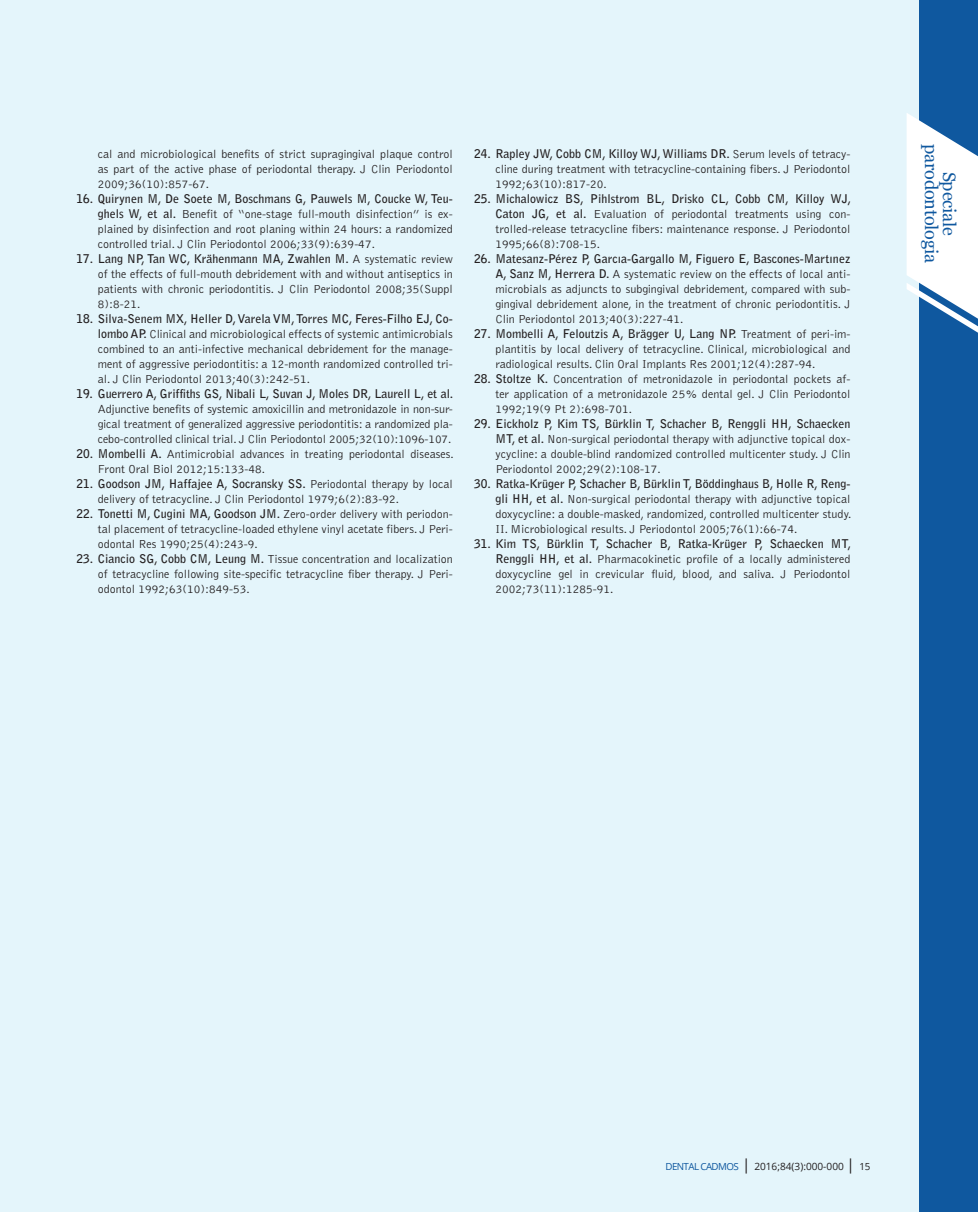
<style>
.page{position:relative;width:978px;height:1212px;background:#e4f5fb}
.page>*{position:absolute;margin:0;border:0;box-sizing:border-box;transform-origin:0 0}
.t1{font:18px/18px "Georgia";letter-spacing:-.01em;color:#0f589f;text-align:center}
.t2{font:300 12px/15px "Bell Gothic Std";color:#231f20;text-align:justify}
.t3{font:700 12px "Bell Gothic Std";letter-spacing:-.01em;color:#231f20}
.t4{font:10.05px "Open Sans";color:#231f20}
.s1{font-weight:700}
.s2{font-size:9.75px;color:#0f589f}
.s3{font-size:15.15px}
.s4{font-size:9.75px}
</style>
<div class="page">
<div style="left:919px;top:0;width:59px;height:1212px;background:#0f589f"></div>
<svg style="left:907px;top:113px;width:71px;height:220px"></svg>
<p class="t2" style="left:98px;top:147px;width:357px">cal and microbiological benefits of strict supragingival plaque control as part of the active phase of periodontal therapy. J Clin Periodontol 2009;36(10):857-67.</p>
<p class="t2" style="left:98px;top:192px;width:357px;text-indent:-21px"><span class="s1">16. Quirynen M, De Soete M, Boschmans G, Pauwels M, Coucke W, Teu&shy;ghels W, et al.</span> Benefit of “one-stage full-mouth disinfection” is ex&shy;plained by disinfection and root planing within 24 hours: a randomized controlled trial. J Clin Periodontol 2006;33(9):639-47.</p>
<p class="t2" style="left:98px;top:252px;width:357px;text-indent:-21px"><span class="s1">17. Lang NP, Tan WC, Krähenmann MA, Zwahlen M.</span> A systematic review of the effects of full-mouth debridement with and without antiseptics in patients with chronic periodontitis. J Clin Periodontol 2008;35(Suppl 8):8-21.</p>
<p class="t2" style="left:98px;top:312px;width:357px;text-indent:-21px"><span class="s1">18. Silva-Senem MX, Heller D, Varela VM, Torres MC, Feres-Filho EJ, Co&shy;lombo AP.</span> Clinical and microbiological effects of systemic antimicrobials combined to an anti-infective mechanical debridement for the manage&shy;ment of aggressive periodontitis: a 12-month randomized controlled tri&shy;al. J Clin Periodontol 2013;40(3):242-51.</p>
<p class="t3" style="left:77px;top:386px;width:378px">19. Guerrero A, Griffiths GS, Nibali L, Suvan J, Moles DR, Laurell L, et al.</p>
<p class="t2" style="left:98px;top:402px;width:357px">Adjunctive benefits of systemic amoxicillin and metronidazole in non-sur&shy;gical treatment of generalized aggressive periodontitis: a randomized pla&shy;cebo-controlled clinical trial. J Clin Periodontol 2005;32(10):1096-107.</p>
<p class="t2" style="left:98px;top:447px;width:357px;text-indent:-21px"><span class="s1">20. Mombelli A.</span> Antimicrobial advances in treating periodontal diseases.<br>Front Oral Biol 2012;15:133-48.</p>
<p class="t2" style="left:98px;top:477px;width:357px;text-indent:-21px"><span class="s1">21. Goodson JM, Haffajee A, Socransky SS.</span> Periodontal therapy by local delivery of tetracycline. J Clin Periodontol 1979;6(2):83-92.</p>
<p class="t2" style="left:98px;top:507px;width:357px;text-indent:-21px"><span class="s1">22. Tonetti M, Cugini MA, Goodson JM.</span> Zero-order delivery with periodon&shy;tal placement of tetracycline-loaded ethylene vinyl acetate fibers. J Peri&shy;odontal Res 1990;25(4):243-9.</p>
<p class="t2" style="left:98px;top:552px;width:357px;text-indent:-21px"><span class="s1">23. Ciancio SG, Cobb CM, Leung M.</span> Tissue concentration and localization of tetracycline following site-specific tetracycline fiber therapy. J Peri&shy;odontol 1992;63(10):849-53.</p>
<p class="t2" style="left:495px;top:147px;width:357px;text-indent:-21px"><span class="s1">24. Rapley JW, Cobb CM, Killoy WJ, Williams DR.</span> Serum levels of tetracy&shy;cline during treatment with tetracycline-containing fibers. J Periodontol 1992;63(10):817-20.</p>
<p class="t2" style="left:495px;top:192px;width:357px;text-indent:-21px"><span class="s1">25. Michalowicz BS, Pihlstrom BL, Drisko CL, Cobb CM, Killoy WJ, Caton JG, et al.</span> Evaluation of periodontal treatments using con&shy;trolled-release tetracycline fibers: maintenance response. J Periodontol 1995;66(8):708-15.</p>
<p class="t2" style="left:495px;top:252px;width:357px;text-indent:-21px"><span class="s1">26. Matesanz-Pérez P, Garcıa-Gargallo M, Figuero E, Bascones-Martınez A, Sanz M, Herrera D.</span> A systematic review on the effects of local anti&shy;microbials as adjuncts to subgingival debridement, compared with sub&shy;gingival debridement alone, in the treatment of chronic periodontitis. J Clin Periodontol 2013;40(3):227-41.</p>
<p class="t2" style="left:495px;top:327px;width:357px;text-indent:-21px"><span class="s1">27. Mombelli A, Feloutzis A, Brägger U, Lang NP.</span> Treatment of peri-im&shy;plantitis by local delivery of tetracycline. Clinical, microbiological and radiological results. Clin Oral Implants Res 2001;12(4):287-94.</p>
<p class="t2" style="left:495px;top:372px;width:357px;text-indent:-21px"><span class="s1">28. Stoltze K.</span> Concentration of metronidazole in periodontal pockets af&shy;ter application of a metronidazole 25% dental gel. J Clin Periodontol 1992;19(9 Pt 2):698-701.</p>
<p class="t2" style="left:495px;top:417px;width:357px;text-indent:-21px"><span class="s1">29. Eickholz P, Kim TS, Bürklin T, Schacher B, Renggli HH, Schaecken MT, et al.</span> Non-surgical periodontal therapy with adjunctive topical dox&shy;ycycline: a double-blind randomized controlled multicenter study. J Clin Periodontol 2002;29(2):108-17.</p>
<p class="t2" style="left:495px;top:477px;width:358px;text-indent:-21px"><span class="s1">30. Ratka-Krüger P, Schacher B, Bürklin T, Böddinghaus B, Holle R, Reng&shy;gli HH, et al.</span> Non-surgical periodontal therapy with adjunctive topical doxycycline: a double-masked, randomized, controlled multicenter study.<br>II. Microbiological results. J Periodontol 2005;76(1):66-74.</p>
<p class="t2" style="left:495px;top:537px;width:357px;text-indent:-21px"><span class="s1">31. Kim TS, Bürklin T, Schacher B, Ratka-Krüger P, Schaecken MT, Renggli HH, et al.</span> Pharmacokinetic profile of a locally administered doxycycline gel in crevicular fluid, blood, and saliva. J Periodontol 2002;73(11):1285-91.</p>
<h1 class="t1" style="left:958px;top:144px;width:121px;rotate:90deg">Speciale parodontologia</h1>
<p class="t4" style="left:666px;top:1159px;width:206px"><span class="s2">DENTAL CADMOS</span> <span class="s3">|</span> 2016;84(3):000-000 <span class="s3">|</span> <span class="s4">15</span></p>
</div>
